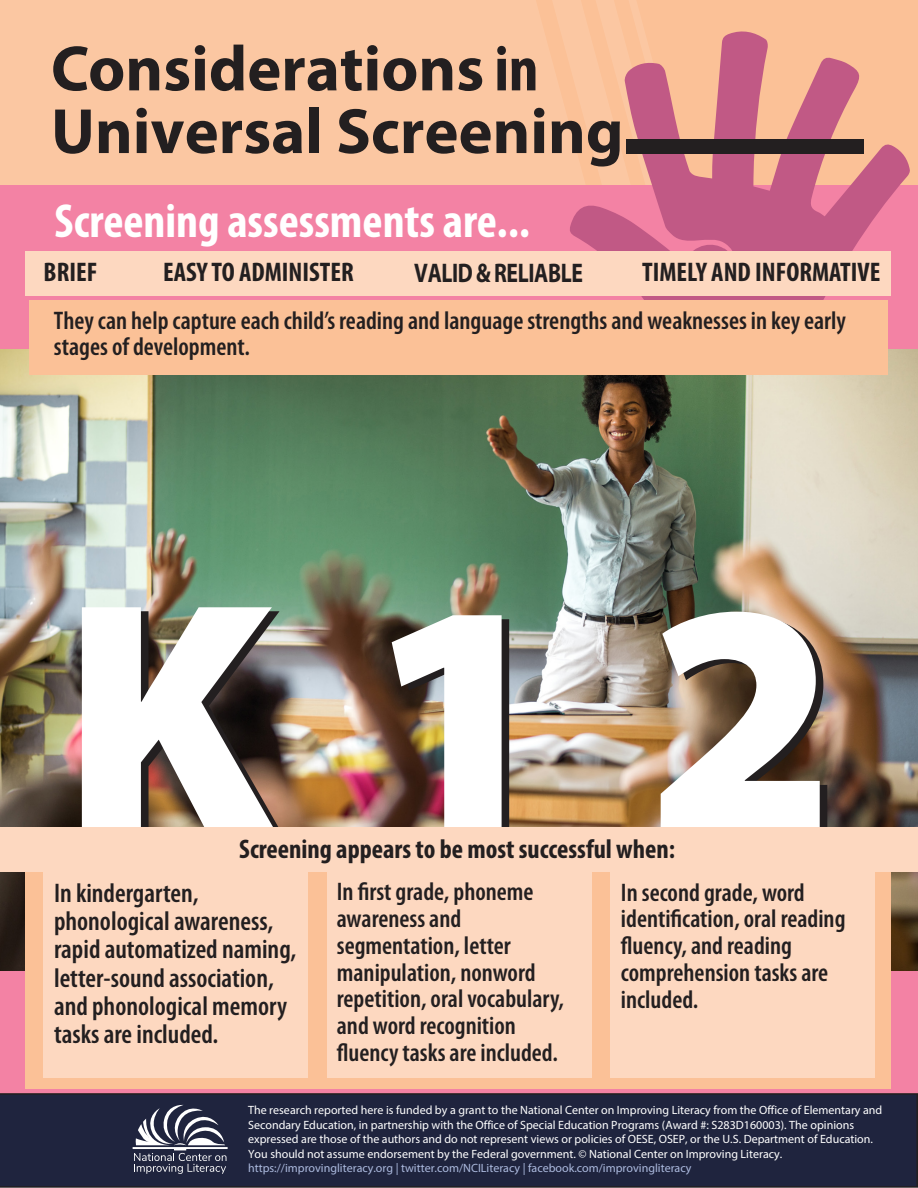
<style>
.page{position:relative;width:918px;height:1188px;background:#fff}
.page>*{position:absolute;margin:0;border:0;box-sizing:border-box;transform-origin:0 0}
.t1{font:900 330px "Myriad Pro";color:#fff}
.Paragraph_Style_1{font:700 64.5px/62.7px "Myriad Pro";color:#231f20}
.Paragraph_Style_1-2{font:700 condensed 48px "Myriad Pro";color:#fff}
.Paragraph_Style_1-3{font:600 condensed 27px/28.3px "Myriad Pro";color:#231f20}
.Paragraph_Style_1-4{font:700 condensed 27px "Myriad Pro";color:#231f20}
.t2{font:700 27px "Myriad Pro";letter-spacing:-.015em;color:#231f20;scale:.8 1}
.Paragraph_Style_1-5{font:600 condensed 25.5px/26.8px "Myriad Pro";color:#231f20}
.t3{font:12px/14.5px "Myriad Pro";color:#fff}
.s1{font-stretch:condensed}
.s2{color:#acbade}
</style>
<div class="page">
<div style="left:0;top:0;width:918px;height:189px;background:#fbc197"></div>
<div style="left:0;top:0;width:552px;height:185px;background:#fbc7a2"></div>
<svg style="left:552px;top:0;width:91px;height:185px"></svg>
<div style="left:0;top:185px;width:918px;height:218px;background:#f382a4"></div>
<div style="left:0;top:749px;width:918px;height:354px;background:#f382a4"></div>
<img style="left:0;top:350px;width:918px;height:621px">
<svg style="left:569px;top:29px;width:341px;height:337px"></svg>
<div style="left:25px;top:845px;width:866px;height:243px;background:#fbc197"></div>
<div style="left:29px;top:300px;width:858px;height:74px;background:#fbc197"></div>
<div style="left:25px;top:251px;width:866px;height:45px;background:#fdd8c0"></div>
<div style="left:610px;top:872px;width:264px;height:206px;background:#fdd8c0"></div>
<div style="left:327px;top:872px;width:264px;height:206px;background:#fdd8c0"></div>
<div style="left:44px;top:872px;width:264px;height:206px;background:#fdd8c0"></div>
<div style="left:0;top:827px;width:918px;height:45px;background:#fdd8c0"></div>
<div style="left:626px;top:139px;width:238px;height:14px;background:#231f20"></div>
<div style="left:0;top:1093px;width:918px;height:95px;background:#1f243e"></div>
<svg style="left:133px;top:1103px;width:95px;height:71px;background:#55596c"></svg>
<p class="Paragraph_Style_1" style="left:51px;top:35px;width:574px">Considerations <span class="s1">in<br></span>Universal Screening</p>
<p class="Paragraph_Style_1-2" style="left:55px;top:191px;width:477px">Screening assessments are...</p>
<h3 class="t2" style="left:414px;top:255px;width:212px">VALID &amp; RELIABLE</h3>
<p class="Paragraph_Style_1-4" style="left:44px;top:255px;width:55px">BRIEF</p>
<p class="Paragraph_Style_1-4" style="left:163px;top:255px;width:192px">EASY TO ADMINISTER</p>
<p class="Paragraph_Style_1-4" style="left:642px;top:255px;width:240px">TIMELY AND INFORMATIVE</p>
<p class="Paragraph_Style_1-5" style="left:54px;top:306px;width:794px">They can help capture each child’s reading and language strengths and weaknesses in key early stages of development.</p>
<p class="t1" style="left:61px;top:498px;width:776px">K 1 2</p>
<p class="Paragraph_Style_1-4" style="left:239px;top:832px;width:438px">Screening appears to be most successful when:</p>
<p class="Paragraph_Style_1-3" style="left:54px;top:878px;width:244px">In kindergarten, phonological awareness, rapid automatized naming, letter-sound association, and phonological memory tasks are included.</p>
<p class="Paragraph_Style_1-5" style="left:337px;top:878px;width:229px">In first grade, phoneme awareness and segmentation, letter manipulation, nonword repetition, oral vocabulary, and word recognition fluency tasks are included.</p>
<p class="Paragraph_Style_1-5" style="left:621px;top:878px;width:226px">In second grade, word identification, oral reading fluency, and reading comprehension tasks are included.</p>
<p class="t3" style="left:248px;top:1103px;width:636px">The research reported here is funded by a grant to the National Center on Improving Literacy from the Office of Elementary and Secondary Education, in partnership with the Office of Special Education Programs (Award #: S283D160003). The opinions expressed are those of the authors and do not represent views or policies of OESE, OSEP, or the U.S. Department of Education.<br>You should not assume endorsement by the Federal government. © National Center on Improving Literacy. <span class="s2">https://improvingliteracy.org | twitter.com/NCILiteracy | facebook.com/improvingliteracy</span></p>
</div>
